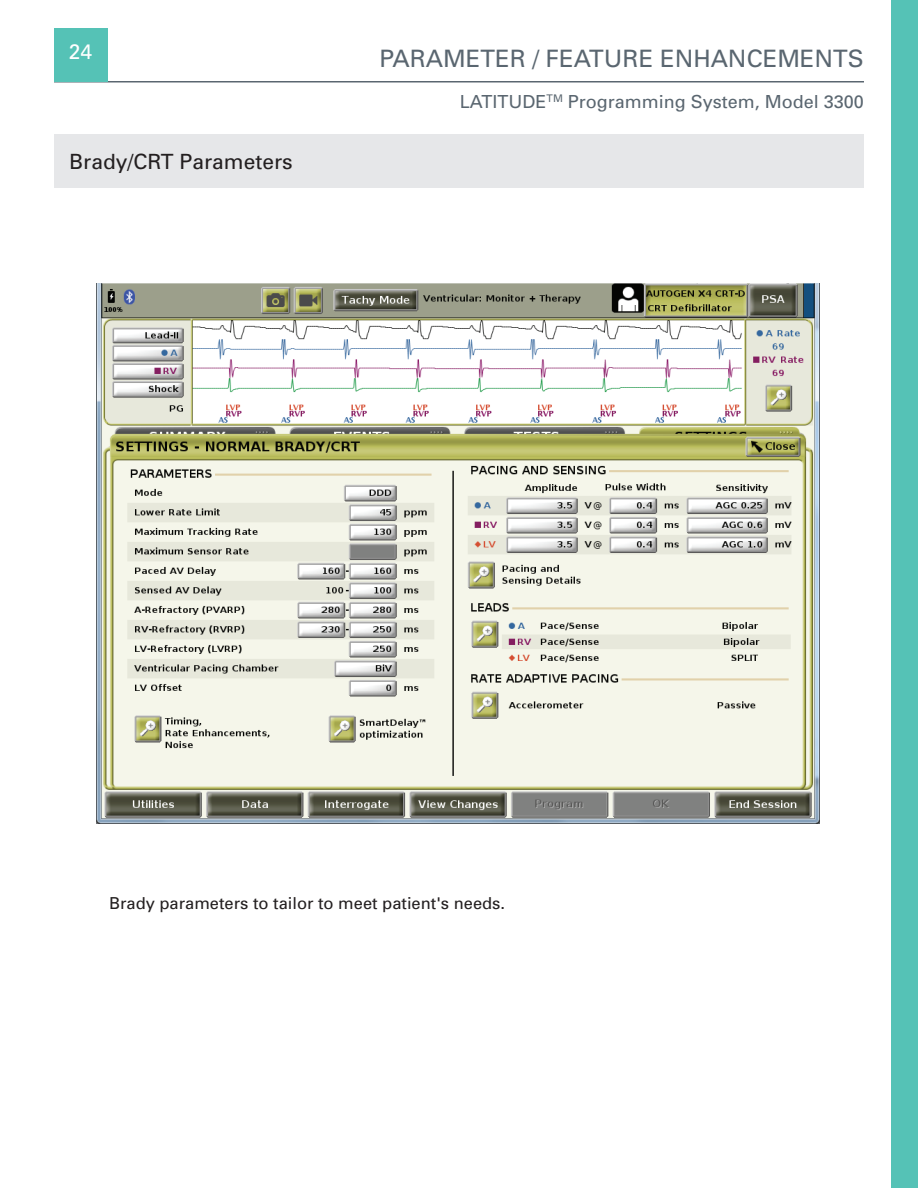
<style>
.page{position:relative;width:918px;height:1188px;background:#fff}
.page>*{position:absolute;margin:0;border:0;box-sizing:border-box;transform-origin:0 0}
.t1{font:24px "Univers";color:#5a6670}
.t2{font:21px "Univers";color:#231f20}
.t3{font:21px "Univers";color:#fff}
.t4{font:18px "Univers";color:#5a6670}
.t5{font:16.5px "Univers";color:#231f20}
</style>
<div class="page">
<hr style="left:54px;top:81px;width:810px;height:1px;background:#5a6670">
<div style="left:54px;top:28px;width:54px;height:54px;background:#55c2b6"></div>
<div style="left:891px;top:0;width:27px;height:1188px;background:#55c2b6"></div>
<div style="left:54px;top:134px;width:810px;height:54px;background:#e6e7e9"></div>
<img style="left:96px;top:284px;width:724px;height:540px">
<p class="t3" style="left:69px;top:39px;width:25px">24</p>
<p class="t2" style="left:69px;top:150px;width:225px">Brady/CRT Parameters</p>
<h1 class="t1" style="left:379px;top:44px;width:486px">PARAMETER / FEATURE ENHANCEMENTS</h1>
<p class="t4" style="left:460px;top:91px;width:406px">LATITUDE<sup>TM</sup> Programming System, Model 3300</p>
<p class="t5" style="left:109px;top:893px;width:398px">Brady parameters to tailor to meet patient's needs.</p>
</div>
